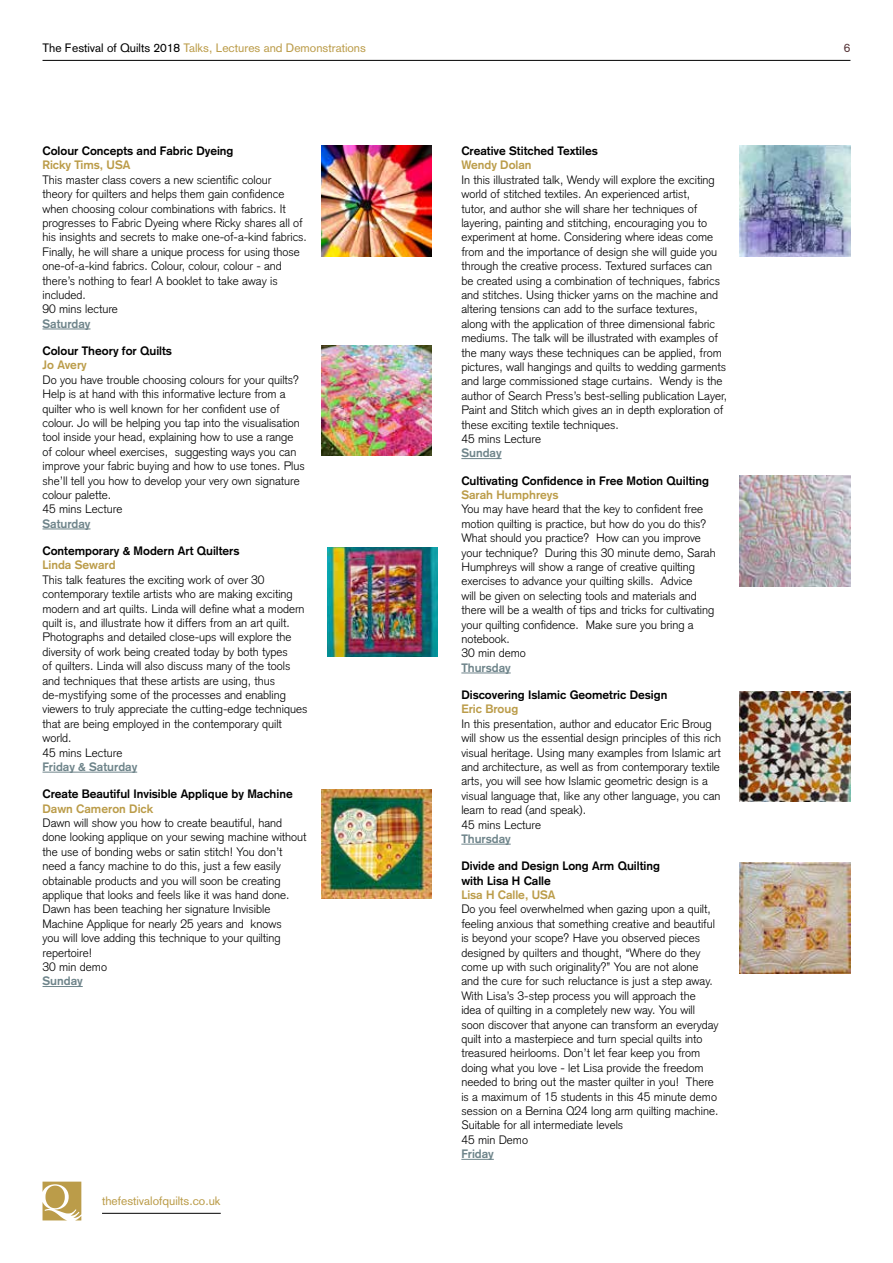
<style>
.page{position:relative;width:893px;height:1263px;background:#fff}
.page>*{position:absolute;margin:0;border:0;box-sizing:border-box;transform-origin:0 0}
.t1{font:300 12px/14.4px "Akzidenz Grotesk";color:#000}
.t2{font:700 12px/14.4px "Akzidenz Grotesk";color:#000}
.t3{font:700 12px "Akzidenz Grotesk";color:#bb9c49}
.t4{font:12px "Akzidenz Grotesk";color:#bb9c49}
.t5{font:700 12px "Akzidenz Grotesk";color:#6e848a}
.t6{font:12px "Akzidenz Grotesk";color:#58373a}
.s1{color:#000}
</style>
<div class="page">
<hr style="left:43px;top:60px;width:807px;height:1px;background:#000">
<svg style="left:43px;top:1181px;width:38px;height:39px"></svg>
<hr style="left:102px;top:1213px;width:119px;height:1px;background:#000">
<hr style="left:43px;top:329px;width:48px;height:1px;background:#6e848a">
<hr style="left:43px;top:529px;width:48px;height:1px;background:#6e848a">
<hr style="left:43px;top:772px;width:94px;height:1px;background:#6e848a">
<hr style="left:43px;top:986px;width:40px;height:1px;background:#6e848a">
<hr style="left:461px;top:458px;width:41px;height:1px;background:#6e848a">
<hr style="left:461px;top:673px;width:50px;height:1px;background:#6e848a">
<hr style="left:461px;top:844px;width:50px;height:1px;background:#6e848a">
<hr style="left:461px;top:1159px;width:33px;height:1px;background:#6e848a">
<img style="left:321px;top:146px;width:111px;height:110px">
<img style="left:321px;top:345px;width:111px;height:111px">
<img style="left:327px;top:547px;width:111px;height:109px">
<img style="left:321px;top:789px;width:111px;height:109px">
<img style="left:740px;top:146px;width:110px;height:110px">
<img style="left:740px;top:476px;width:110px;height:110px">
<img style="left:740px;top:691px;width:110px;height:111px">
<img style="left:740px;top:863px;width:110px;height:110px">
<p class="t4" style="left:43px;top:40px;width:325px"><span class="s1">The Festival of Quilts 2018</span> Talks, Lectures and Demonstrations</p>
<p class="t6" style="left:844px;top:40px;width:8px">6</p>
<p class="t2" style="left:43px;top:143px;width:192px">Colour Concepts and Fabric Dyeing</p>
<p class="t3" style="left:43px;top:158px;width:89px">Ricky Tims, USA</p>
<p class="t1" style="left:43px;top:172px;width:266px">This master class covers a new scientific colour<br>theory for quilters and helps them gain confidence when choosing colour combinations with fabrics. It progresses to Fabric Dyeing where Ricky shares all of his insights and secrets to make one-of-a-kind fabrics.<br>Finally, he will share a unique process for using those one-of-a-kind fabrics. Colour, colour, colour - and there’s nothing to fear! A booklet to take away is included.<br>90 mins lecture</p>
<p class="t5" style="left:43px;top:316px;width:49px">Saturday</p>
<p class="t2" style="left:43px;top:343px;width:131px">Colour Theory for Quilts</p>
<p class="t3" style="left:43px;top:358px;width:46px">Jo Avery</p>
<p class="t1" style="left:43px;top:372px;width:264px">Do you have trouble choosing colours for your quilts?<br>Help is at hand with this informative lecture from a quilter who is well known for her confident use of colour. Jo will be helping you tap into the visualisation tool inside your head, explaining how to use a range of colour wheel exercises, suggesting ways you can improve your fabric buying and how to use tones. Plus she’ll tell you how to develop your very own signature colour palette.<br>45 mins Lecture</p>
<p class="t5" style="left:43px;top:516px;width:49px">Saturday</p>
<p class="t2" style="left:43px;top:543px;width:198px">Contemporary &amp; Modern Art Quilters</p>
<p class="t3" style="left:43px;top:558px;width:75px">Linda Seward</p>
<p class="t1" style="left:43px;top:572px;width:266px">This talk features the exciting work of over 30 contemporary textile artists who are making exciting modern and art quilts. Linda will define what a modern quilt is, and illustrate how it differs from an art quilt.<br>Photographs and detailed close-ups will explore the diversity of work being created today by both types<br>of quilters. Linda will also discuss many of the tools and techniques that these artists are using, thus de-mystifying some of the processes and enabling viewers to truly appreciate the cutting-edge techniques that are being employed in the contemporary quilt world.<br>45 mins Lecture</p>
<p class="t5" style="left:43px;top:760px;width:96px">Friday &amp; Saturday</p>
<p class="t2" style="left:43px;top:786px;width:252px">Create Beautiful Invisible Applique by Machine</p>
<p class="t3" style="left:43px;top:801px;width:112px">Dawn Cameron Dick</p>
<p class="t1" style="left:43px;top:816px;width:266px">Dawn will show you how to create beautiful, hand done looking applique on your sewing machine without the use of bonding webs or satin stitch! You don’t need a fancy machine to do this, just a few easily obtainable products and you will soon be creating applique that looks and feels like it was hand done.<br>Dawn has been teaching her signature Invisible Machine Applique for nearly 25 years and knows<br>you will love adding this technique to your quilting repertoire!<br>30 min demo</p>
<p class="t5" style="left:43px;top:974px;width:42px">Sunday</p>
<p class="t4" style="left:102px;top:1193px;width:120px">thefestivalofquilts.co.uk</p>
<p class="t2" style="left:461px;top:143px;width:138px">Creative Stitched Textiles</p>
<p class="t3" style="left:461px;top:158px;width:72px">Wendy Dolan</p>
<p class="t1" style="left:461px;top:172px;width:267px">In this illustrated talk, Wendy will explore the exciting world of stitched textiles. An experienced artist,<br>tutor, and author she will share her techniques of layering, painting and stitching, encouraging you to experiment at home. Considering where ideas come from and the importance of design she will guide you through the creative process. Textured surfaces can<br>be created using a combination of techniques, fabrics and stitches. Using thicker yarns on the machine and altering tensions can add to the surface textures,<br>along with the application of three dimensional fabric mediums. The talk will be illustrated with examples of the many ways these techniques can be applied, from pictures, wall hangings and quilts to wedding garments and large commissioned stage curtains. Wendy is the author of Search Press’s best-selling publication Layer, Paint and Stitch which gives an in depth exploration of these exciting textile techniques.<br>45 mins Lecture</p>
<p class="t5" style="left:461px;top:446px;width:42px">Sunday</p>
<p class="t2" style="left:461px;top:473px;width:249px">Cultivating Confidence in Free Motion Quilting</p>
<p class="t3" style="left:461px;top:488px;width:99px">Sarah Humphreys</p>
<p class="t1" style="left:461px;top:502px;width:256px">You may have heard that the key to confident free motion quilting is practice, but how do you do this?<br>What should you practice? How can you improve your technique? During this 30 minute demo, Sarah Humphreys will show a range of creative quilting exercises to advance your quilting skills. Advice<br>will be given on selecting tools and materials and there will be a wealth of tips and tricks for cultivating your quilting confidence. Make sure you bring a notebook.<br>30 min demo</p>
<p class="t5" style="left:461px;top:660px;width:51px">Thursday</p>
<p class="t2" style="left:461px;top:687px;width:207px">Discovering Islamic Geometric Design</p>
<p class="t3" style="left:461px;top:702px;width:58px">Eric Broug</p>
<p class="t1" style="left:461px;top:716px;width:261px">In this presentation, author and educator Eric Broug will show us the essential design principles of this rich visual heritage. Using many examples from Islamic art and architecture, as well as from contemporary textile arts, you will see how Islamic geometric design is a visual language that, like any other language, you can learn to read (and speak).<br>45 mins Lecture</p>
<p class="t5" style="left:461px;top:832px;width:51px">Thursday</p>
<p class="t2" style="left:461px;top:858px;width:200px">Divide and Design Long Arm Quilting with Lisa H Calle</p>
<p class="t3" style="left:461px;top:887px;width:96px">Lisa H Calle, USA</p>
<p class="t1" style="left:461px;top:902px;width:259px">Do you feel overwhelmed when gazing upon a quilt, feeling anxious that something creative and beautiful is beyond your scope? Have you observed pieces designed by quilters and thought, “Where do they come up with such originality?” You are not alone and the cure for such reluctance is just a step away.<br>With Lisa’s 3-step process you will approach the<br>idea of quilting in a completely new way. You will soon discover that anyone can transform an everyday quilt into a masterpiece and turn special quilts into treasured heirlooms. Don’t let fear keep you from doing what you love - let Lisa provide the freedom needed to bring out the master quilter in you! There is a maximum of 15 students in this 45 minute demo session on a Bernina Q24 long arm quilting machine.<br>Suitable for all intermediate levels<br>45 min Demo</p>
<p class="t5" style="left:461px;top:1147px;width:34px">Friday</p>
</div>
